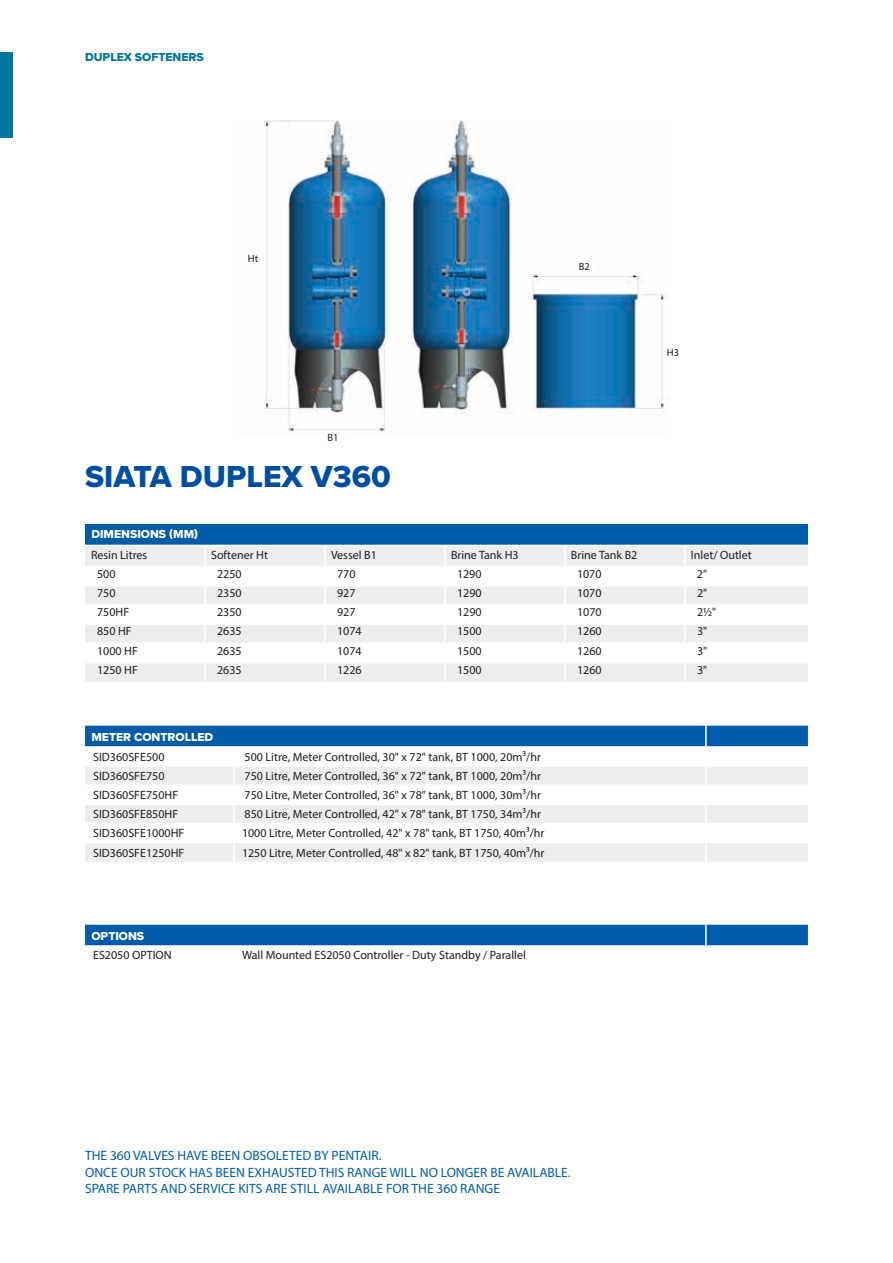
<style>
.page{position:relative;width:893px;height:1263px;background:#fff}
.page>*{position:absolute;margin:0;border:0;box-sizing:border-box;transform-origin:0 0}
.t1{font:31.5px "Proxima Nova Extrabld";color:#004f9f}
.t2{font:13.5px/16.2px "Myriad Pro";color:#005ca8}
.t3{font:12px "Myriad Pro";color:#1d1d1b}
.t4{font:12px "Proxima Nova Extrabld";color:#fff}
.t5{font:12px "Proxima Nova Extrabld";color:#02769a}
.t6{font:10.5px "Myriad Pro";color:#1d1d1b}
</style>
<div class="page">
<img style="left:264px;top:120px;width:406px;height:312px">
<div style="left:579px;top:262px;width:17px;height:13px;background:#fff"></div>
<div style="left:667px;top:348px;width:19px;height:14px;background:#fff"></div>
<div style="left:0;top:53px;width:13px;height:85px;background:#02769a"></div>
<div style="left:85px;top:524px;width:723px;height:21px;background:#005ca8"></div>
<div style="left:85px;top:546px;width:723px;height:135px;background:#ededed"></div>
<svg style="left:85px;top:567px;width:723px;height:95px"></svg>
<hr style="left:204px;top:546px;width:2px;height:20px;background:#fff">
<hr style="left:324px;top:546px;width:2px;height:20px;background:#fff">
<hr style="left:444px;top:546px;width:2px;height:20px;background:#fff">
<hr style="left:564px;top:546px;width:2px;height:20px;background:#fff">
<hr style="left:684px;top:546px;width:2px;height:20px;background:#fff">
<hr style="left:85px;top:566px;width:120px;height:1px;background:#fff">
<hr style="left:205px;top:566px;width:120px;height:1px;background:#fff">
<hr style="left:325px;top:566px;width:120px;height:1px;background:#fff">
<hr style="left:445px;top:566px;width:120px;height:1px;background:#fff">
<hr style="left:565px;top:566px;width:120px;height:1px;background:#fff">
<hr style="left:685px;top:566px;width:123px;height:1px;background:#fff">
<hr style="left:85px;top:585px;width:120px;height:2px;background:#fff">
<hr style="left:205px;top:585px;width:120px;height:2px;background:#fff">
<hr style="left:325px;top:585px;width:120px;height:2px;background:#fff">
<hr style="left:445px;top:585px;width:120px;height:2px;background:#fff">
<hr style="left:565px;top:585px;width:120px;height:2px;background:#fff">
<hr style="left:685px;top:585px;width:123px;height:2px;background:#fff">
<hr style="left:85px;top:604px;width:120px;height:2px;background:#fff">
<hr style="left:205px;top:604px;width:120px;height:2px;background:#fff">
<hr style="left:325px;top:604px;width:120px;height:2px;background:#fff">
<hr style="left:445px;top:604px;width:120px;height:2px;background:#fff">
<hr style="left:565px;top:604px;width:120px;height:2px;background:#fff">
<hr style="left:685px;top:604px;width:123px;height:2px;background:#fff">
<hr style="left:85px;top:623px;width:120px;height:2px;background:#fff">
<hr style="left:205px;top:623px;width:120px;height:2px;background:#fff">
<hr style="left:325px;top:623px;width:120px;height:2px;background:#fff">
<hr style="left:445px;top:623px;width:120px;height:2px;background:#fff">
<hr style="left:565px;top:623px;width:120px;height:2px;background:#fff">
<hr style="left:685px;top:623px;width:123px;height:2px;background:#fff">
<hr style="left:85px;top:642px;width:120px;height:2px;background:#fff">
<hr style="left:205px;top:642px;width:120px;height:2px;background:#fff">
<hr style="left:325px;top:642px;width:120px;height:2px;background:#fff">
<hr style="left:445px;top:642px;width:120px;height:2px;background:#fff">
<hr style="left:565px;top:642px;width:120px;height:2px;background:#fff">
<hr style="left:685px;top:642px;width:123px;height:2px;background:#fff">
<hr style="left:85px;top:662px;width:120px;height:1px;background:#fff">
<hr style="left:205px;top:662px;width:120px;height:1px;background:#fff">
<svg style="left:204px;top:567px;width:2px;height:114px"></svg>
<hr style="left:325px;top:662px;width:120px;height:1px;background:#fff">
<svg style="left:324px;top:567px;width:2px;height:114px"></svg>
<hr style="left:445px;top:662px;width:120px;height:1px;background:#fff">
<svg style="left:444px;top:567px;width:2px;height:114px"></svg>
<hr style="left:565px;top:662px;width:120px;height:1px;background:#fff">
<svg style="left:564px;top:567px;width:2px;height:114px"></svg>
<hr style="left:685px;top:662px;width:123px;height:1px;background:#fff">
<svg style="left:684px;top:567px;width:2px;height:114px"></svg>
<div style="left:85px;top:925px;width:723px;height:20px;background:#005ca8"></div>
<hr style="left:705px;top:925px;width:2px;height:20px;background:#fff">
<svg style="left:85px;top:726px;width:723px;height:136px"></svg>
<hr style="left:706px;top:746px;width:102px;height:2px;background:#fff">
<hr style="left:705px;top:726px;width:2px;height:20px;background:#fff">
<hr style="left:85px;top:746px;width:149px;height:2px;background:#fff">
<hr style="left:234px;top:746px;width:472px;height:2px;background:#fff">
<p class="t5" style="left:85px;top:48px;width:120px">DUPLEX SOFTENERS</p>
<p class="t6" style="left:248px;top:252px;width:12px">Ht</p>
<p class="t6" style="left:327px;top:431px;width:13px">B1</p>
<h1 class="t1" style="left:85px;top:453px;width:307px">SIATA DUPLEX V360</h1>
<p class="t6" style="left:579px;top:260px;width:13px">B2</p>
<p class="t6" style="left:667px;top:346px;width:14px">H3</p>
<p class="t4" style="left:91px;top:525px;width:108px">DIMENSIONS (MM)</p>
<p class="t3" style="left:91px;top:547px;width:58px">Resin Litres</p>
<p class="t3" style="left:211px;top:547px;width:59px">Softener Ht</p>
<p class="t3" style="left:331px;top:547px;width:47px">Vessel B1</p>
<p class="t3" style="left:451px;top:547px;width:69px">Brine Tank H3</p>
<p class="t3" style="left:571px;top:547px;width:68px">Brine Tank B2</p>
<p class="t3" style="left:691px;top:547px;width:62px">Inlet/ Outlet</p>
<p class="t3" style="left:97px;top:567px;width:20px">500</p>
<p class="t3" style="left:217px;top:567px;width:26px">2250</p>
<p class="t3" style="left:337px;top:567px;width:20px">770</p>
<p class="t3" style="left:457px;top:567px;width:26px">1290</p>
<p class="t3" style="left:577px;top:567px;width:26px">1070</p>
<p class="t3" style="left:697px;top:567px;width:12px">2"</p>
<p class="t3" style="left:97px;top:586px;width:20px">750</p>
<p class="t3" style="left:217px;top:586px;width:26px">2350</p>
<p class="t3" style="left:337px;top:586px;width:20px">927</p>
<p class="t3" style="left:457px;top:586px;width:26px">1290</p>
<p class="t3" style="left:577px;top:586px;width:26px">1070</p>
<p class="t3" style="left:697px;top:586px;width:12px">2"</p>
<p class="t3" style="left:97px;top:605px;width:34px">750HF</p>
<p class="t3" style="left:217px;top:605px;width:26px">2350</p>
<p class="t3" style="left:337px;top:605px;width:20px">927</p>
<p class="t3" style="left:457px;top:605px;width:26px">1290</p>
<p class="t3" style="left:577px;top:605px;width:26px">1070</p>
<p class="t3" style="left:697px;top:605px;width:21px">2½"</p>
<p class="t3" style="left:97px;top:624px;width:36px">850 HF</p>
<p class="t3" style="left:217px;top:624px;width:26px">2635</p>
<p class="t3" style="left:337px;top:624px;width:26px">1074</p>
<p class="t3" style="left:457px;top:624px;width:26px">1500</p>
<p class="t3" style="left:577px;top:624px;width:26px">1260</p>
<p class="t3" style="left:697px;top:624px;width:12px">3"</p>
<p class="t3" style="left:97px;top:643px;width:42px">1000 HF</p>
<p class="t3" style="left:217px;top:643px;width:26px">2635</p>
<p class="t3" style="left:337px;top:643px;width:26px">1074</p>
<p class="t3" style="left:457px;top:643px;width:26px">1500</p>
<p class="t3" style="left:577px;top:643px;width:26px">1260</p>
<p class="t3" style="left:697px;top:643px;width:12px">3"</p>
<p class="t3" style="left:97px;top:662px;width:42px">1250 HF</p>
<p class="t3" style="left:217px;top:662px;width:26px">2635</p>
<p class="t3" style="left:337px;top:662px;width:26px">1226</p>
<p class="t3" style="left:457px;top:662px;width:26px">1500</p>
<p class="t3" style="left:577px;top:662px;width:26px">1260</p>
<p class="t3" style="left:697px;top:662px;width:12px">3"</p>
<p class="t4" style="left:91px;top:728px;width:123px">METER CONTROLLED</p>
<p class="t3" style="left:93px;top:749px;width:73px">SID360SFE500</p>
<p class="t3" style="left:245px;top:749px;width:298px">500 Litre, Meter Controlled, 30" x 72" tank, BT 1000, 20m³/hr</p>
<p class="t3" style="left:93px;top:769px;width:73px">SID360SFE750</p>
<p class="t3" style="left:245px;top:769px;width:298px">750 Litre, Meter Controlled, 36" x 72" tank, BT 1000, 20m³/hr</p>
<p class="t3" style="left:93px;top:788px;width:87px">SID360SFE750HF</p>
<p class="t3" style="left:245px;top:788px;width:298px">750 Litre, Meter Controlled, 36" x 78" tank, BT 1000, 30m³/hr</p>
<p class="t3" style="left:93px;top:807px;width:87px">SID360SFE850HF</p>
<p class="t3" style="left:245px;top:807px;width:298px">850 Litre, Meter Controlled, 42" x 78" tank, BT 1750, 34m³/hr</p>
<p class="t3" style="left:93px;top:826px;width:93px">SID360SFE1000HF</p>
<p class="t3" style="left:242px;top:826px;width:304px">1000 Litre, Meter Controlled, 42" x 78" tank, BT 1750, 40m³/hr</p>
<p class="t3" style="left:93px;top:845px;width:93px">SID360SFE1250HF</p>
<p class="t3" style="left:242px;top:845px;width:304px">1250 Litre, Meter Controlled, 48" x 82" tank, BT 1750, 40m³/hr</p>
<p class="t4" style="left:91px;top:927px;width:54px">OPTIONS</p>
<p class="t3" style="left:93px;top:948px;width:80px">ES2050 OPTION</p>
<p class="t3" style="left:242px;top:948px;width:285px">Wall Mounted ES2050 Controller - Duty Standby / Parallel</p>
<p class="t2" style="left:85px;top:1147px;width:487px">THE 360 VALVES HAVE BEEN OBSOLETED BY PENTAIR.<br>ONCE OUR STOCK HAS BEEN EXHAUSTED THIS RANGE WILL NO LONGER BE AVAILABLE.<br>SPARE PARTS AND SERVICE KITS ARE STILL AVAILABLE FOR THE 360 RANGE</p>
</div>
